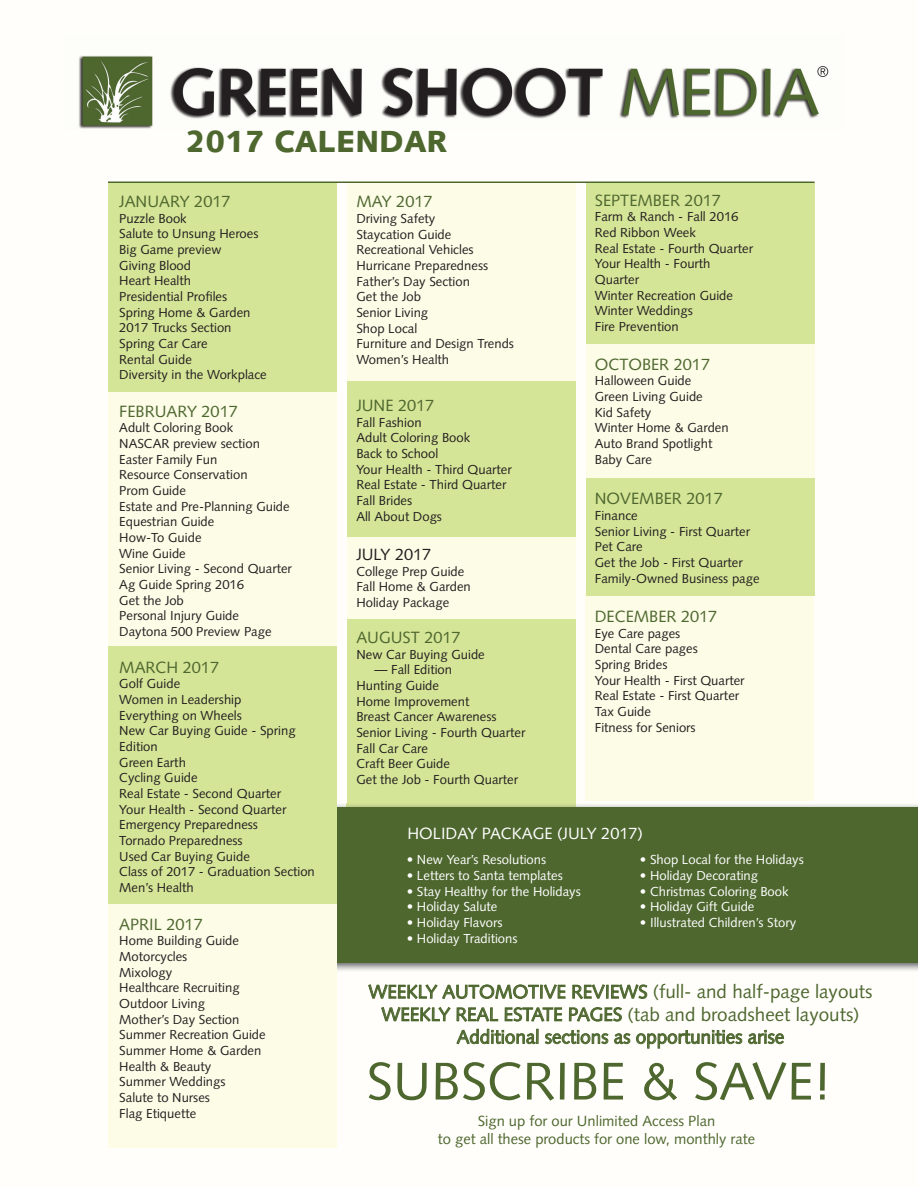
<style>
.page{position:relative;width:918px;height:1188px;background:#fff}
.page>*{position:absolute;margin:0;border:0;box-sizing:border-box;transform-origin:0 0}
.t1{font:53.1px "Syntax";color:#4e672f}
.t2{font:900 30.45px "Syntax";color:#4e672f}
.t3{font:18.9px/22.6px "Syntax";color:#4e672f;text-align:center}
.t4{font:16.35px "Syntax";color:#4e672f}
.t5{font:16.35px "Syntax";color:#fff}
.t6{font:16.35px "Syntax";color:#231f20}
.t7{font:14.7px/17.7px "Syntax";color:#4e672f;text-align:center}
.t8{font:13.05px/15.6px "Syntax";color:#231f20}
.t9{font:13.05px "Syntax";color:#fff}
</style>
<div class="page">
<div style="left:586px;top:591px;width:228px;height:210px;background:#fcfce7"></div>
<div style="left:347px;top:619px;width:228px;height:197px;background:#d5e597"></div>
<img style="left:336px;top:803px;width:582px;height:169px">
<img style="left:347px;top:803px;width:228px;height:4px">
<div style="left:261px;top:807px;width:657px;height:155px;background:#4e672f"></div>
<div style="left:108px;top:904px;width:228px;height:244px;background:#fcfce7"></div>
<img style="left:78px;top:55px;width:751px;height:74px">
<svg style="left:368px;top:984px;width:198px;height:16px"></svg>
<svg style="left:572px;top:984px;width:75px;height:16px"></svg>
<svg style="left:381px;top:1007px;width:70px;height:15px"></svg>
<svg style="left:457px;top:1007px;width:41px;height:15px"></svg>
<svg style="left:505px;top:1007px;width:57px;height:15px"></svg>
<svg style="left:569px;top:1007px;width:53px;height:15px"></svg>
<svg style="left:456px;top:1029px;width:82px;height:15px"></svg>
<svg style="left:545px;top:1030px;width:239px;height:19px"></svg>
<div style="left:108px;top:182px;width:229px;height:210px;background:#d5e597"></div>
<div style="left:347px;top:536px;width:229px;height:83px;background:#fcfce7"></div>
<div style="left:586px;top:338px;width:228px;height:143px;background:#fcfce7"></div>
<div style="left:108px;top:392px;width:229px;height:255px;background:#fcfce7"></div>
<div style="left:347px;top:182px;width:228px;height:199px;background:#fcfce7"></div>
<div style="left:108px;top:647px;width:229px;height:257px;background:#d5e597"></div>
<div style="left:586px;top:182px;width:228px;height:162px;background:#d5e597"></div>
<div style="left:347px;top:381px;width:229px;height:155px;background:#d5e597"></div>
<div style="left:586px;top:478px;width:228px;height:118px;background:#d5e597"></div>
<hr style="left:108px;top:182px;width:706px;height:1px;background:#4e672f">
<h2 class="t2" style="left:186px;top:124px;width:263px">2017 CALENDAR</h2>
<p class="t4" style="left:119px;top:192px;width:113px">JANUARY 2017</p>
<p class="t8" style="left:119px;top:210px;width:149px">Puzzle Book<br>Salute to Unsung Heroes<br>Big Game preview<br>Giving Blood<br>Heart Health<br>Presidential Profiles<br>Spring Home &amp; Garden<br>2017 Trucks Section<br>Spring Car Care<br>Rental Guide<br>Diversity in the Workplace</p>
<p class="t4" style="left:119px;top:401px;width:120px">FEBRUARY 2017</p>
<p class="t8" style="left:119px;top:420px;width:174px">Adult Coloring Book<br>NASCAR preview section<br>Easter Family Fun<br>Resource Conservation<br>Prom Guide<br>Estate and Pre-Planning Guide<br>Equestrian Guide<br>How-To Guide<br>Wine Guide<br>Senior Living - Second Quarter<br>Ag Guide Spring 2016<br>Get the Job<br>Personal Injury Guide<br>Daytona 500 Preview Page</p>
<p class="t4" style="left:119px;top:657px;width:101px">MARCH 2017</p>
<p class="t8" style="left:119px;top:676px;width:197px">Golf Guide<br>Women in Leadership<br>Everything on Wheels<br>New Car Buying Guide - Spring<br>Edition<br>Green Earth<br>Cycling Guide<br>Real Estate - Second Quarter<br>Your Health - Second Quarter<br>Emergency Preparedness<br>Tornado Preparedness<br>Used Car Buying Guide<br>Class of 2017 - Graduation Section<br>Men’s Health</p>
<p class="t4" style="left:119px;top:914px;width:85px">APRIL 2017</p>
<p class="t8" style="left:119px;top:933px;width:148px">Home Building Guide<br>Motorcycles<br>Mixology<br>Healthcare Recruiting<br>Outdoor Living<br>Mother’s Day Section<br>Summer Recreation Guide<br>Summer Home &amp; Garden<br>Health &amp; Beauty<br>Summer Weddings<br>Salute to Nurses<br>Flag Etiquette</p>
<p class="t4" style="left:356px;top:192px;width:78px">MAY 2017</p>
<p class="t8" style="left:356px;top:211px;width:159px">Driving Safety<br>Staycation Guide<br>Recreational Vehicles<br>Hurricane Preparedness<br>Father’s Day Section<br>Get the Job<br>Senior Living<br>Shop Local<br>Furniture and Design Trends<br>Women’s Health</p>
<p class="t4" style="left:356px;top:396px;width:80px">JUNE 2017</p>
<p class="t8" style="left:356px;top:415px;width:157px">Fall Fashion<br>Adult Coloring Book<br>Back to School<br>Your Health - Third Quarter<br>Real Estate - Third Quarter<br>Fall Brides<br>All About Dogs</p>
<p class="t6" style="left:356px;top:545px;width:76px">JULY 2017</p>
<p class="t8" style="left:356px;top:563px;width:116px">College Prep Guide<br>Fall Home &amp; Garden<br>Holiday Package</p>
<p class="t4" style="left:356px;top:628px;width:106px">AUGUST 2017</p>
<p class="t8" style="left:356px;top:646px;width:130px">New Car Buying Guide</p>
<p class="t8" style="left:356px;top:662px;width:171px;text-indent:18px">— Fall Edition<br>Hunting Guide<br>Home Improvement<br>Breast Cancer Awareness<br>Senior Living - Fourth Quarter<br>Fall Car Care<br>Craft Beer Guide<br>Get the Job - Fourth Quarter</p>
<p class="t4" style="left:595px;top:190px;width:128px">SEPTEMBER 2017</p>
<p class="t8" style="left:595px;top:209px;width:160px">Farm &amp; Ranch - Fall 2016<br>Red Ribbon Week<br>Real Estate - Fourth Quarter<br>Your Health - Fourth<br>Quarter<br>Winter Recreation Guide<br>Winter Weddings<br>Fire Prevention</p>
<p class="t4" style="left:595px;top:354px;width:117px">OCTOBER 2017</p>
<p class="t8" style="left:595px;top:373px;width:135px">Halloween Guide<br>Green Living Guide<br>Kid Safety<br>Winter Home &amp; Garden<br>Auto Brand Spotlight<br>Baby Care</p>
<p class="t4" style="left:595px;top:489px;width:129px">NOVEMBER 2017</p>
<p class="t8" style="left:595px;top:508px;width:166px">Finance<br>Senior Living - First Quarter<br>Pet Care<br>Get the Job - First Quarter<br>Family-Owned Business page</p>
<p class="t4" style="left:595px;top:607px;width:124px">DECEMBER 2017</p>
<p class="t8" style="left:595px;top:625px;width:151px">Eye Care pages<br>Dental Care pages<br>Spring Brides<br>Your Health - First Quarter<br>Real Estate - First Quarter<br>Tax Guide<br>Fitness for Seniors</p>
<p class="t5" style="left:408px;top:824px;width:237px">HOLIDAY PACKAGE (JULY 2017)</p>
<p class="t9" style="left:407px;top:852px;width:141px">• New Year’s Resolutions</p>
<p class="t9" style="left:407px;top:868px;width:157px">• Letters to Santa templates</p>
<p class="t9" style="left:407px;top:883px;width:176px">• Stay Healthy for the Holidays</p>
<p class="t9" style="left:407px;top:899px;width:92px">• Holiday Salute</p>
<p class="t9" style="left:407px;top:915px;width:97px">• Holiday Flavors</p>
<p class="t9" style="left:407px;top:930px;width:112px">• Holiday Traditions</p>
<p class="t9" style="left:640px;top:852px;width:165px">• Shop Local for the Holidays</p>
<p class="t9" style="left:640px;top:868px;width:120px">• Holiday Decorating</p>
<p class="t9" style="left:640px;top:883px;width:150px">• Christmas Coloring Book</p>
<p class="t9" style="left:640px;top:899px;width:116px">• Holiday Gift Guide</p>
<p class="t9" style="left:640px;top:915px;width:158px">• Illustrated Children’s Story</p>
<h3 class="t3" style="left:369px;top:980px;width:506px">WEEKLY AUTOMOTIVE REVIEWS (full- and half-page layouts<br>WEEKLY REAL ESTATE PAGES (tab and broadsheet layouts)<br>Additional sections as opportunities arise</h3>
<h1 class="t1" style="left:366px;top:1050px;width:466px">SUBSCRIBE &amp; SAVE!</h1>
<p class="t7" style="left:438px;top:1113px;width:319px">Sign up for our Unlimited Access Plan<br>to get all these products for one low, monthly rate</p>
</div>
